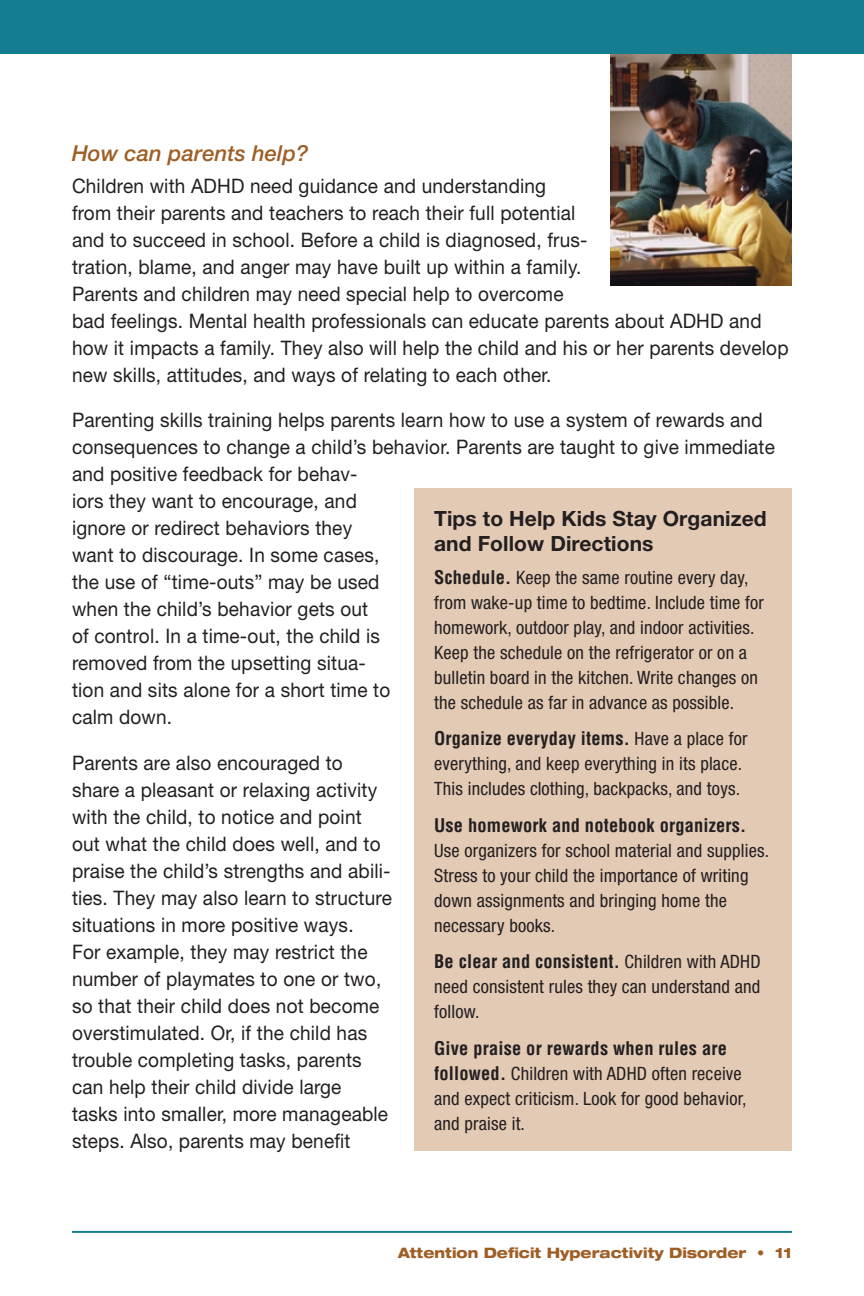
<style>
.page{position:relative;width:864px;height:1296px;background:#fff}
.page>*{position:absolute;margin:0;border:0;box-sizing:border-box;transform-origin:0 0}
._1c__Subhead_2_-_bro{font:italic 500 22px "Helvetica Neue";letter-spacing:.005em;color:#9e5e25}
._5a__Sidebar_Header{font:700 21px/25px "Helvetica Neue";letter-spacing:.005em;color:#231f20}
._2a__Body_Text{font:20px/27px "Helvetica Neue";letter-spacing:.01em;color:#231f20;scale:.95 1}
._5b__Side_Bar_text{font:condensed 18.4px/25px "Helvetica Neue";letter-spacing:.01em;color:#231f20}
.t1{font:800 expanded 14.4px "Helvetica Neue";color:#9e5e25;scale:.95 1}
.s1{font-family:"Helvetica";font-weight:700}
.s2{font-weight:900;font-stretch:normal}
</style>
<div class="page">
<div style="left:0;top:0;width:864px;height:54px;background:#167d90"></div>
<hr style="left:72px;top:1231px;width:720px;height:2px;background:#167d90">
<img style="left:611px;top:54px;width:181px;height:232px">
<div style="left:414px;top:488px;width:378px;height:662px;background:#e3cab4"></div>
<p class="_1c__Subhead_2_-_bro" style="left:72px;top:140px;width:238px">How can parents help?</p>
<p class="_2a__Body_Text" style="left:72px;top:172px;width:756px">Children with ADHD need guidance and understanding<br>from their parents and teachers to reach their full potential<br>and to succeed in school. Before a child is diagnosed, frus-<br>tration, blame, and anger may have built up within a family.<br>Parents and children may need special help to overcome<br>bad feelings. Mental health professionals can educate parents about ADHD and how it impacts a family. They also will help the child and his or her parents develop new skills, attitudes, and ways of relating to each other.</p>
<p class="_2a__Body_Text" style="left:72px;top:406px;width:741px">Parenting skills training helps parents learn how to use a system of rewards and consequences to change a child’s behavior. Parents are taught to give immediate and positive feedback for behav-<br>iors they want to encourage, and<br>ignore or redirect behaviors they<br>want to discourage. In some cases,<br>the use of “time-outs” may be used<br>when the child’s behavior gets out<br>of control. In a time-out, the child is<br>removed from the upsetting situa-<br>tion and sits alone for a short time to<br>calm down.</p>
<p class="_2a__Body_Text" style="left:72px;top:749px;width:338px">Parents are also encouraged to share a pleasant or relaxing activity with the child, to notice and point out what the child does well, and to praise the child’s strengths and abili&shy;ties. They may also learn to structure situations in more positive ways.<br>For example, they may restrict the number of playmates to one or two, so that their child does not become overstimulated. Or, if the child has trouble completing tasks, parents can help their child divide large tasks into smaller, more manageable steps. Also, parents may benefit</p>
<p class="_5a__Sidebar_Header" style="left:434px;top:506px;width:334px">Tips to Help Kids Stay Organized and Follow Directions</p>
<p class="_5b__Side_Bar_text" style="left:434px;top:564px;width:331px"><span class="s1">Schedule.</span> Keep the same routine every day, from wake-up time to bedtime. Include time for homework, outdoor play, and indoor activities.<br>Keep the schedule on the refrigerator or on a bulletin board in the kitchen. Write changes on the schedule as far in advance as possible.</p>
<p class="_5b__Side_Bar_text" style="left:434px;top:726px;width:315px"><span class="s1">Organize everyday items.</span> Have a place for everything, and keep everything in its place.<br>This includes clothing, backpacks, and toys.</p>
<p class="_5b__Side_Bar_text" style="left:434px;top:813px;width:337px"><span class="s1">Use homework and notebook organizers.<br></span>Use organizers for school material and supplies.<br>Stress to your child the importance of writing down assignments and bringing home the necessary books.</p>
<p class="_5b__Side_Bar_text" style="left:434px;top:949px;width:328px;text-align:justify"><span class="s1">Be clear and consistent.</span> Children with ADHD need consistent rules they can understand and follow.</p>
<p class="_5b__Side_Bar_text" style="left:434px;top:1036px;width:314px"><span class="s1">Give praise or rewards when rules are followed.</span> Children with ADHD often receive and expect criticism. Look for good behavior, and praise it.</p>
<p class="t1" style="left:398px;top:1244px;width:406px">Attention Deficit Hyperactivity Disorder <span class="s2">•</span> 11</p>
</div>
